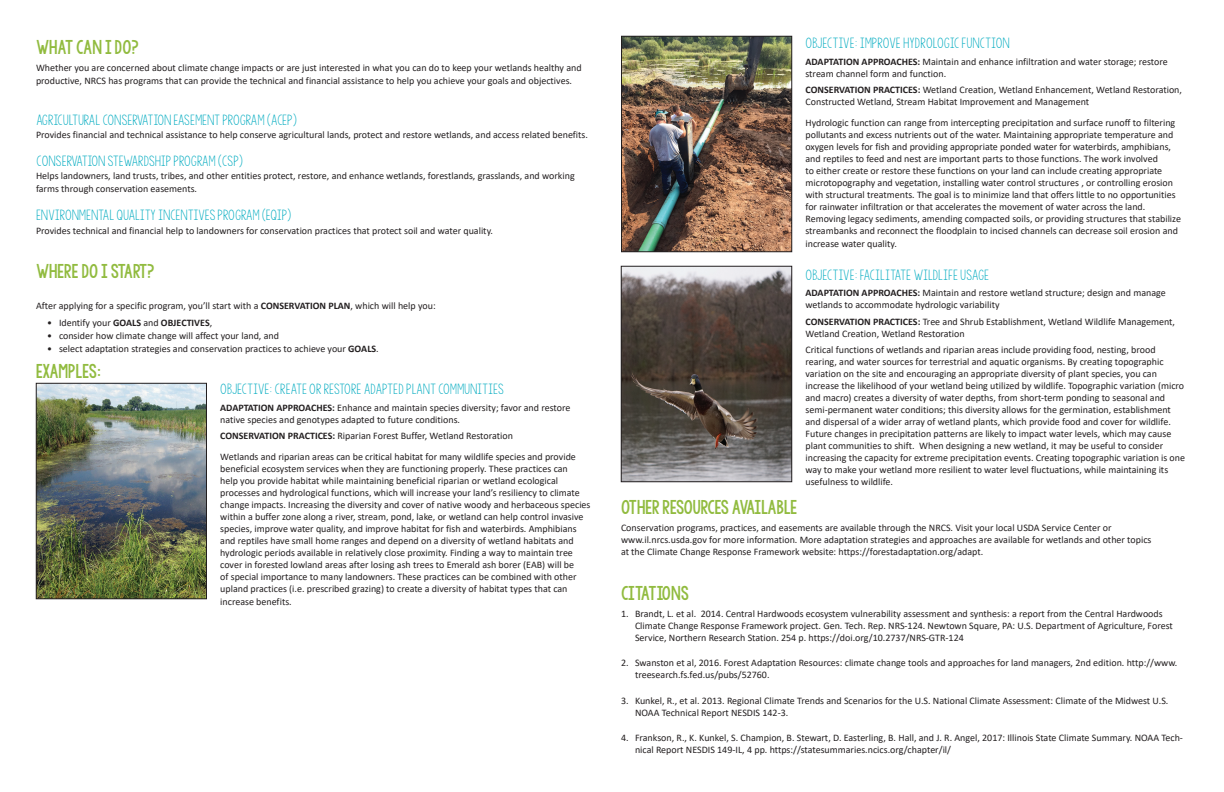
<style>
.page{position:relative;width:1224px;height:792px;background:#fff}
.page>*{position:absolute;margin:0;border:0;box-sizing:border-box;transform-origin:0 0}
.t1{font:18.9px "KG Sorry Not Sorry Chub";color:#91bb3f}
.t2{font:18.9px "KG Sorry Not Sorry Chub";letter-spacing:-.025em;color:#91bb3f}
.t3{font:13.9px "KG Sorry Not Sorry";color:#00abc0}
.t4{font:10px/12px "Calibri";color:#231f20}
.s1{font-weight:700}
</style>
<div class="page">
<img style="left:38px;top:385px;width:167px;height:212px">
<div style="left:36px;top:383px;width:171px;height:216px;border:1px solid #231f20"></div>
<img style="left:623px;top:38px;width:167px;height:212px">
<div style="left:621px;top:36px;width:171px;height:216px;border:1px solid #231f20"></div>
<img style="left:623px;top:268px;width:167px;height:212px">
<div style="left:621px;top:266px;width:171px;height:216px;border:1px solid #231f20"></div>
<p class="t1" style="left:36px;top:36px;width:105px">WHAT CAN I DO?</p>
<p class="t4" style="left:36px;top:61px;width:547px;line-height:13px">Whether you are concerned about climate change impacts or are just interested in what you can do to keep your wetlands healthy and productive, NRCS has programs that can provide the technical and financial assistance to help you achieve your goals and objectives.</p>
<p class="t3" style="left:36px;top:112px;width:263px">AGRICULTURAL CONSERVATION EASEMENT PROGRAM (ACEP)</p>
<p class="t4" style="left:36px;top:128px;width:554px">Provides financial and technical assistance to help conserve agricultural lands, protect and restore wetlands, and access related benefits.</p>
<p class="t3" style="left:36px;top:153px;width:209px">CONSERVATION STEWARDSHIP PROGRAM (CSP)</p>
<p class="t4" style="left:36px;top:169px;width:540px;line-height:13px">Helps landowners, land trusts, tribes, and other entities protect, restore, and enhance wetlands, forestlands, grasslands, and working farms through conservation easements.</p>
<p class="t3" style="left:36px;top:207px;width:257px">ENVIRONMENTAL QUALITY INCENTIVES PROGRAM (EQIP)</p>
<p class="t4" style="left:36px;top:224px;width:459px">Provides technical and financial help to landowners for conservation practices that protect soil and water quality.</p>
<p class="t1" style="left:36px;top:260px;width:120px">WHERE DO I START?</p>
<p class="t4" style="left:36px;top:299px;width:401px">After applying for a specific program, you’ll start with a <span class="s1">CONSERVATION PLAN</span>, which will help you:</p>
<p class="t4" style="left:47px;top:317px;width:167px">• Identify your <span class="s1">GOALS</span> and <span class="s1">OBJECTIVES</span>,</p>
<p class="t4" style="left:47px;top:330px;width:234px">• consider how climate change will affect your land, and</p>
<p class="t4" style="left:47px;top:343px;width:333px">• select adaptation strategies and conservation practices to achieve your <span class="s1">GOALS</span>.</p>
<p class="t3" style="left:220px;top:382px;width:285px">OBJECTIVE: CREATE OR RESTORE ADAPTED PLANT COMMUNITIES</p>
<p class="t4" style="left:220px;top:401px;width:352px"><span class="s1">ADAPTATION APPROACHES:</span> Enhance and maintain species diversity; favor and restore native species and genotypes adapted to future conditions.</p>
<p class="t4" style="left:220px;top:429px;width:294px"><span class="s1">CONSERVATION PRACTICES:</span> Riparian Forest Buffer, Wetland Restoration</p>
<p class="t4" style="left:220px;top:450px;width:372px">Wetlands and riparian areas can be critical habitat for many wildlife species and provide beneficial ecosystem services when they are functioning properly. These practices can<br>help you provide habitat while maintaining beneficial riparian or wetland ecological processes and hydrological functions, which will increase your land’s resiliency to climate change impacts. Increasing the diversity and cover of native woody and herbaceous species within a buffer zone along a river, stream, pond, lake, or wetland can help control invasive species, improve water quality, and improve habitat for fish and waterbirds. Amphibians and reptiles have small home ranges and depend on a diversity of wetland habitats and hydrologic periods available in relatively close proximity. Finding a way to maintain tree cover in forested lowland areas after losing ash trees to Emerald ash borer (EAB) will be<br>of special importance to many landowners. These practices can be combined with other upland practices (i.e. prescribed grazing) to create a diversity of habitat types that can</p>
<p class="t4" style="left:220px;top:595px;width:73px">increase benefits.</p>
<p class="t1" style="left:36px;top:360px;width:67px">EXAMPLES:</p>
<p class="t3" style="left:805px;top:36px;width:206px">OBJECTIVE: IMPROVE HYDROLOGIC FUNCTION</p>
<p class="t4" style="left:805px;top:55px;width:364px"><span class="s1">ADAPTATION APPROACHES:</span> Maintain and enhance infiltration and water storage; restore stream channel form and function.</p>
<p class="t4" style="left:805px;top:84px;width:378px"><span class="s1">CONSERVATION PRACTICES:</span> Wetland Creation, Wetland Enhancement, Wetland Restoration,<br>Constructed Wetland, Stream Habitat Improvement and Management</p>
<p class="t4" style="left:805px;top:117px;width:377px">Hydrologic function can range from intercepting precipitation and surface runoff to filtering pollutants and excess nutrients out of the water. Maintaining appropriate temperature and oxygen levels for fish and providing appropriate ponded water for waterbirds, amphibians, and reptiles to feed and nest are important parts to those functions. The work involved<br>to either create or restore these functions on your land can include creating appropriate microtopography and vegetation, installing water control structures , or controlling erosion with structural treatments. The goal is to minimize land that offers little to no opportunities for rainwater infiltration or that accelerates the movement of water across the land.<br>Removing legacy sediments, amending compacted soils, or providing structures that stabilize streambanks and reconnect the floodplain to incised channels can decrease soil erosion and</p>
<p class="t4" style="left:805px;top:238px;width:93px">increase water quality.</p>
<p class="t3" style="left:806px;top:267px;width:185px">OBJECTIVE: FACILITATE WILDLIFE USAGE</p>
<p class="t4" style="left:806px;top:287px;width:362px"><span class="s1">ADAPTATION APPROACHES:</span> Maintain and restore wetland structure; design and manage wetlands to accommodate hydrologic variability</p>
<p class="t4" style="left:806px;top:315px;width:371px"><span class="s1">CONSERVATION PRACTICES:</span> Tree and Shrub Establishment, Wetland Wildlife Management,<br>Wetland Creation, Wetland Restoration</p>
<p class="t4" style="left:806px;top:344px;width:381px">Critical functions of wetlands and riparian areas include providing food, nesting, brood rearing, and water sources for terrestrial and aquatic organisms. By creating topographic variation on the site and encouraging an appropriate diversity of plant species, you can increase the likelihood of your wetland being utilized by wildlife. Topographic variation (micro and macro) creates a diversity of water depths, from short-term ponding to seasonal and semi-permanent water conditions; this diversity allows for the germination, establishment and dispersal of a wider array of wetland plants, which provide food and cover for wildlife.<br>Future changes in precipitation patterns are likely to impact water levels, which may cause plant communities to shift. When designing a new wetland, it may be useful to consider increasing the capacity for extreme precipitation events. Creating topographic variation is one way to make your wetland more resilient to water level fluctuations, while maintaining its usefulness to wildlife.</p>
<p class="t2" style="left:621px;top:496px;width:178px">OTHER RESOURCES AVAILABLE</p>
<p class="t4" style="left:621px;top:521px;width:532px">Conservation programs, practices, and easements are available through the NRCS. Visit your local USDA Service Center or www.il.nrcs.usda.gov for more information. More adaptation strategies and approaches are available for wetlands and other topics at the Climate Change Response Framework website: https://forestadaptation.org/adapt.</p>
<p class="t1" style="left:621px;top:582px;width:70px">CITATIONS</p>
<p class="t4" style="left:635px;top:607px;width:539px;text-indent:-14px">1. Brandt, L. et al. 2014. Central Hardwoods ecosystem vulnerability assessment and synthesis: a report from the Central Hardwoods<br>Climate Change Response Framework project. Gen. Tech. Rep. NRS-124. Newtown Square, PA: U.S. Department of Agriculture, Forest<br>Service, Northern Research Station. 254 p. https://doi.org/10.2737/NRS-GTR-124</p>
<p class="t4" style="left:635px;top:657px;width:544px;text-indent:-14px">2. Swanston et al, 2016. Forest Adaptation Resources: climate change tools and approaches for land managers, 2nd edition. http://www. treesearch.fs.fed.us/pubs/52760.</p>
<p class="t4" style="left:635px;top:694px;width:535px;text-indent:-14px">3. Kunkel, R., et al. 2013. Regional Climate Trends and Scenarios for the U.S. National Climate Assessment: Climate of the Midwest U.S.<br>NOAA Technical Report NESDIS 142-3.</p>
<p class="t4" style="left:635px;top:732px;width:550px;text-indent:-14px">4. Frankson, R., K. Kunkel, S. Champion, B. Stewart, D. Easterling, B. Hall, and J. R. Angel, 2017: Illinois State Climate Summary. NOAA Tech&shy;nical Report NESDIS 149-IL, 4 pp. https://statesummaries.ncics.org/chapter/il/</p>
</div>
